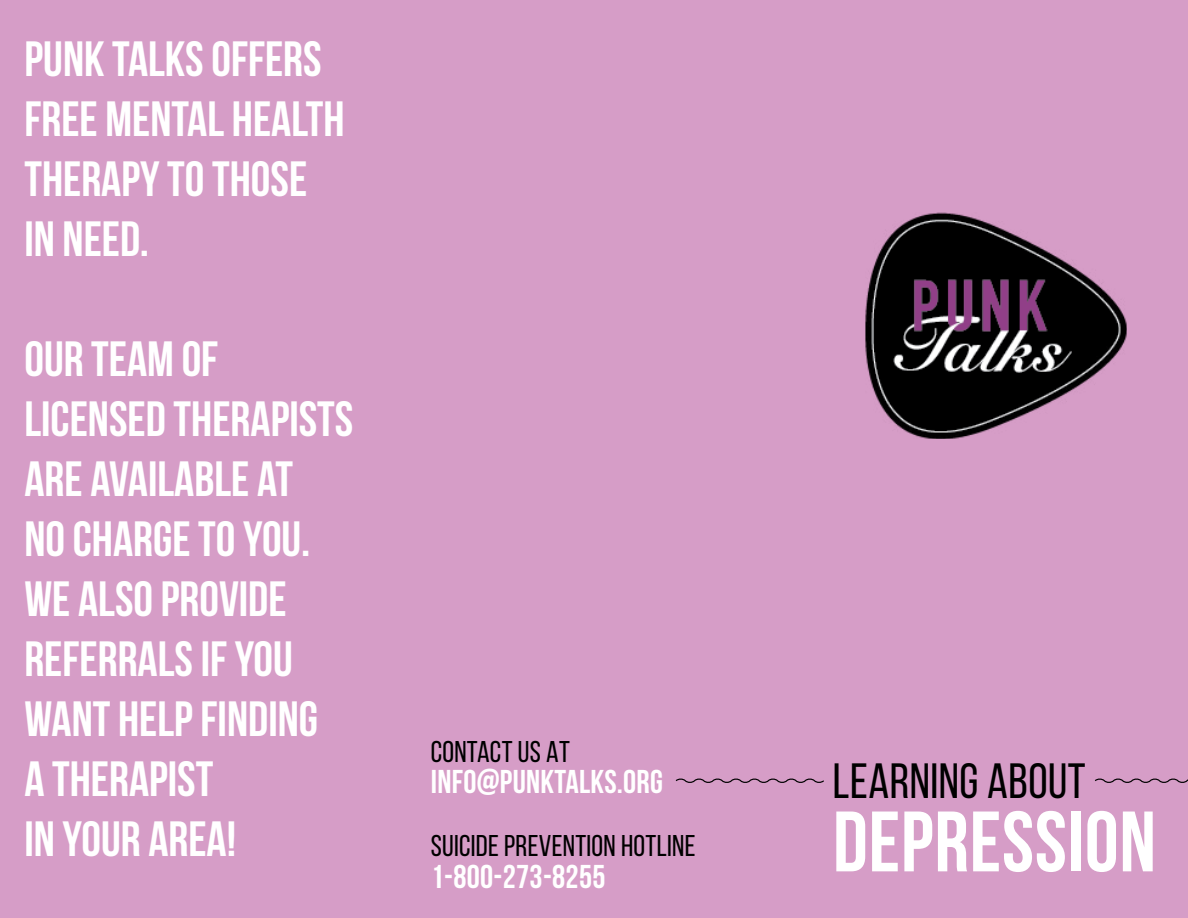
<style>
.page{position:relative;width:1188px;height:918px;background:#d69dc7}
.page>*{position:absolute;margin:0;border:0;box-sizing:border-box;transform-origin:0 0}
.t1{font:700 85.5px "Bebas Neue";letter-spacing:.01em;color:#fff}
.t2{font:700 49.5px/60px "Bebas Neue";color:#fff}
.t3{font:49.5px "Bebas Neue";letter-spacing:.01em;color:#000}
.t4{font:700 33px "Bebas Neue";letter-spacing:.01em;color:#fff}
.t5{font:30px "Bebas Neue";letter-spacing:.01em;color:#000}
</style>
<div class="page">
<img style="left:866px;top:213px;width:260px;height:225px">
<svg style="left:1095px;top:778px;width:93px;height:5px"></svg>
<svg style="left:675px;top:778px;width:149px;height:5px"></svg>
<p class="t2" style="left:24px;top:29px;width:322px">PUNK TALKS OFFERS<br>FREE MENTAL HEALTH<br>THERAPY TO THOSE<br>IN NEED.</p>
<p class="t2" style="left:24px;top:329px;width:330px">OUR TEAM OF<br>LICENSED THERAPISTS<br>ARE AVAILABLE AT<br>NO CHARGE TO YOU.<br>WE ALSO PROVIDE<br>REFERRALS IF YOU<br>WANT HELP FINDING<br>A THERAPIST<br>IN YOUR AREA!</p>
<p class="t5" style="left:431px;top:735px;width:141px">CONTACT US AT</p>
<p class="t4" style="left:431px;top:764px;width:234px">INFO@PUNKTALKS.ORG</p>
<p class="t5" style="left:431px;top:830px;width:266px">SUICIDE PREVENTION HOTLINE</p>
<p class="t4" style="left:431px;top:858px;width:176px">1-800-273-8255</p>
<p class="t3" style="left:833px;top:754px;width:254px">LEARNING ABOUT</p>
<h1 class="t1" style="left:833px;top:795px;width:325px">DEPRESSION</h1>
</div>
